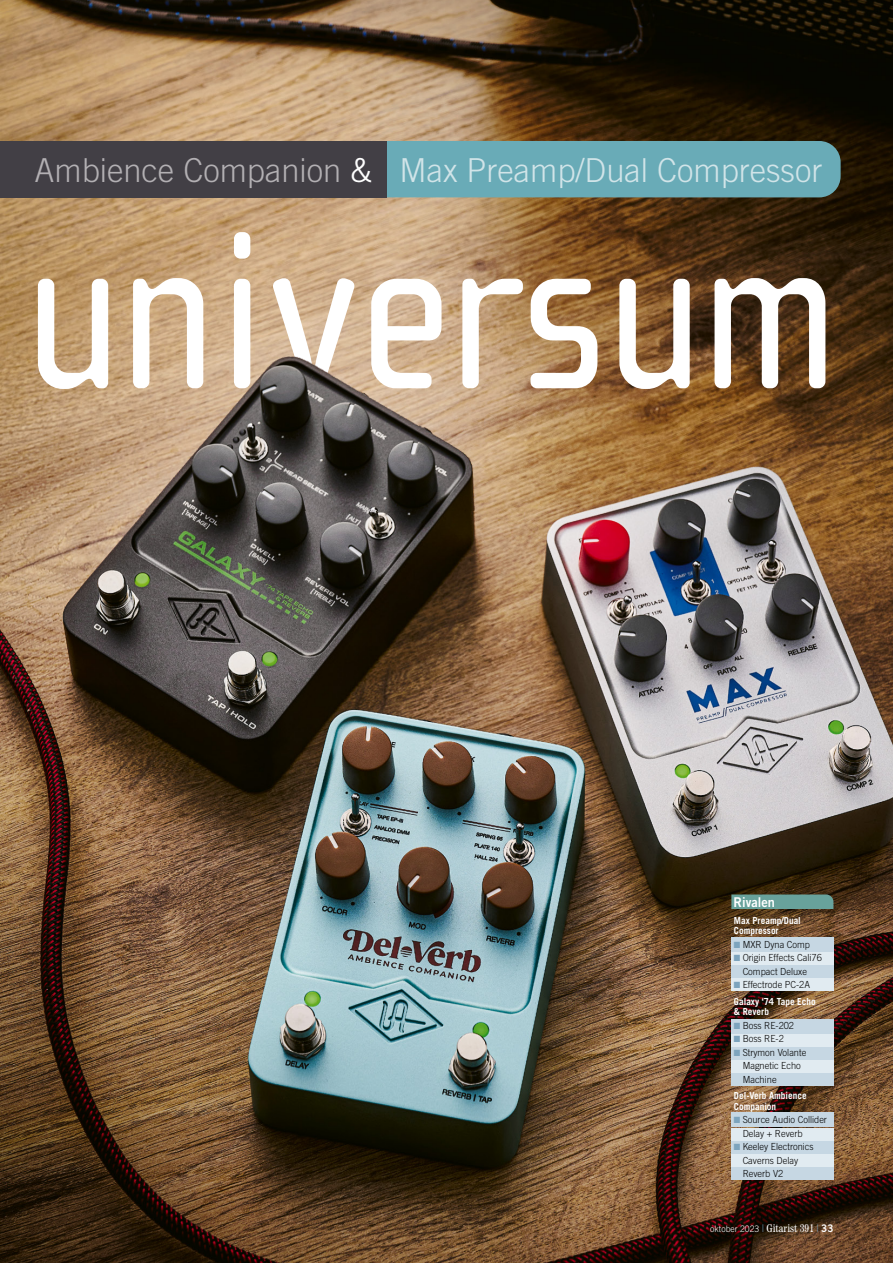
<style>
.page{position:relative;width:893px;height:1263px;background:#fff}
.page>*{position:absolute;margin:0;border:0;box-sizing:border-box;transform-origin:0 0}
.t1{font:231px "Cholla Sans OT";letter-spacing:-.01em;color:#fff;scale:.96 1}
.t2{font:300 33px "Trade Gothic LT Std";color:#d1e4e8}
.Rivalen{font:13.5px "Trade Gothic LT Std Bd 2";color:#fff;scale:.95 1}
.Rivalen-2{font:300 9.75px/13.5px "Trade Gothic LT Std";color:#000;scale:.95 1}
.Rivalen-3{font:700 9.75px/10.5px "Trade Gothic LT Std";color:#fff;scale:.95 1}
.Fotobijschrift{font:300 9px "Trade Gothic LT Std";letter-spacing:.005em;color:#fff;scale:.95 1}
.s1{color:#b3b0b3}
.s2{color:#fff}
.s3{color:#7da4bd}
.s4{font-family:"Century Std";font-stretch:condensed;font-size:11.25px;color:#7da4bd}
.s5{font-family:"Century Std";font-weight:400;font-stretch:condensed;font-size:11.25px}
.s6{font-family:"Trade Gothic LT Std Bd 2";font-weight:400;font-size:10.5px}
</style>
<div class="page">
<img style="left:0;top:0;width:893px;height:1263px">
<div style="left:387px;top:141px;width:454px;height:56px;background:#69abb7"></div>
<div style="left:0;top:141px;width:387px;height:56px;background:#423f45"></div>
<div style="left:731px;top:1019px;width:102px;height:14px;background:#c6d7e3"></div>
<div style="left:731px;top:1113px;width:102px;height:14px;background:#c6d7e3"></div>
<div style="left:731px;top:937px;width:102px;height:14px;background:#c6d7e3"></div>
<svg style="left:731px;top:894px;width:102px;height:15px"></svg>
<div style="left:731px;top:1034px;width:102px;height:13px;background:#e1ebf1"></div>
<div style="left:731px;top:1128px;width:102px;height:12px;background:#e1ebf1"></div>
<div style="left:731px;top:952px;width:102px;height:13px;background:#e1ebf1"></div>
<div style="left:731px;top:1047px;width:102px;height:13px;background:#c6d7e3"></div>
<div style="left:731px;top:1141px;width:102px;height:13px;background:#c6d7e3"></div>
<div style="left:731px;top:965px;width:102px;height:13px;background:#c6d7e3"></div>
<div style="left:731px;top:1060px;width:102px;height:13px;background:#e1ebf1"></div>
<div style="left:731px;top:1073px;width:102px;height:13px;background:#c6d7e3"></div>
<div style="left:731px;top:1154px;width:102px;height:13px;background:#e1ebf1"></div>
<div style="left:731px;top:1167px;width:102px;height:13px;background:#c6d7e3"></div>
<div style="left:731px;top:978px;width:102px;height:13px;background:#e1ebf1"></div>
<img style="left:0;top:213px;width:495px;height:297px">
<h2 class="t2" style="left:35px;top:150px;width:789px"><span class="s1">Ambience Companion</span> <span class="s2">&amp;</span> Max Preamp/Dual Compressor</h2>
<h1 class="t1" style="left:24px;top:185px;width:850px">universum</h1>
<p class="Rivalen" style="left:734px;top:893px;width:45px">Rivalen</p>
<p class="Rivalen-3" style="left:734px;top:915px;width:72px">Max Preamp/Dual<br>Compressor</p>
<p class="Rivalen-2" style="left:734px;top:937px;width:82px"><span class="s3">■</span> MXR Dyna Comp</p>
<p class="Rivalen-2" style="left:743px;top:951px;width:85px;text-indent:-9px"><span class="s3">■</span> Origin Effects Cali76<br>Compact Deluxe</p>
<p class="Rivalen-2" style="left:734px;top:978px;width:82px"><span class="s3">■</span> Effectrode PC-2A</p>
<p class="Rivalen-3" style="left:734px;top:996px;width:88px">Galaxy ‘74 Tape Echo &amp; Reverb</p>
<p class="Rivalen-2" style="left:734px;top:1018px;width:65px"><span class="s3">■</span> Boss RE-202</p>
<p class="Rivalen-2" style="left:734px;top:1032px;width:54px"><span class="s3">■</span> Boss RE-2</p>
<p class="Rivalen-2" style="left:743px;top:1045px;width:69px;text-indent:-9px"><span class="s3">■</span> Strymon Volante<br>Magnetic Echo<br>Machine</p>
<p class="Rivalen-3" style="left:734px;top:1090px;width:78px">Del-Verb Ambience<br>Companion</p>
<p class="Rivalen-2" style="left:743px;top:1113px;width:90px;text-indent:-9px"><span class="s3">■</span> Source Audio Collider<br>Delay + Reverb</p>
<p class="Rivalen-2" style="left:743px;top:1140px;width:76px;text-indent:-9px"><span class="s3">■</span> Keeley Electronics<br>Caverns Delay<br>Reverb V2</p>
<p class="Fotobijschrift" style="left:710px;top:1224px;width:131px">oktober 2023 <span class="s4">|</span> <span class="s5">Gitarist 391</span> <span class="s4">|</span> <span class="s6">33</span></p>
</div>
